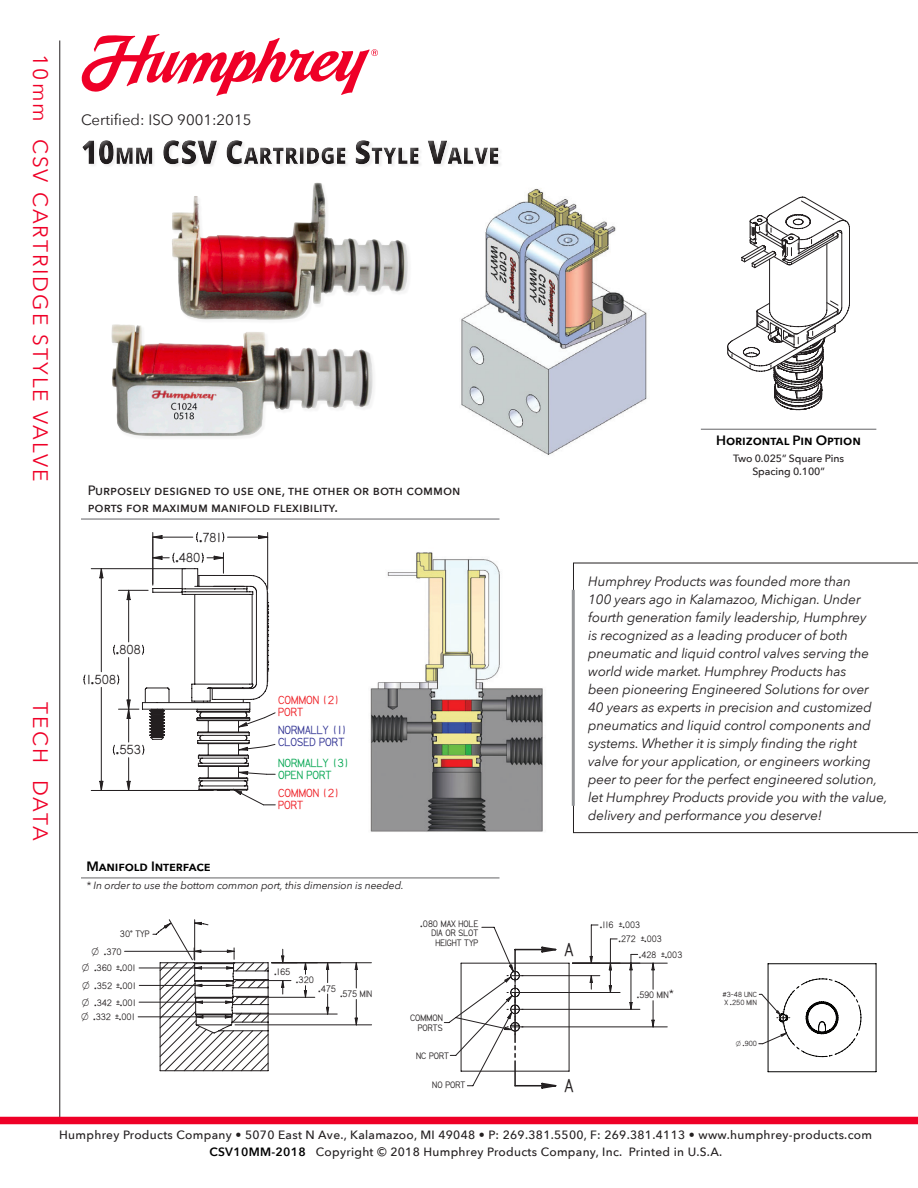
<style>
.page{position:relative;width:918px;height:1188px;background:#fff}
.page>*{position:absolute;margin:0;border:0;box-sizing:border-box;transform-origin:0 0}
.t1{font:21px "Avenir Next";letter-spacing:.1em;color:#ef0027}
.t2{font:700 21px "Humphrey";color:#231f20}
.t3{font:15px "Avenir Next";color:#231f20}
.t4{font:700 14.7px/20.7px "Humphrey";color:#231f20}
.t5{font:italic 13.5px/18px "Avenir Next";letter-spacing:-.01em;color:#231f20}
.t6{font:500 13.5px/16.5px "Avenir Next";letter-spacing:.01em;color:#231f20}
.t7{font:600 13.5px "Avenir Next";letter-spacing:-.01em;color:#000}
.t8{font:700 13.2px/12.3px "Humphrey";color:#ee1d23}
.t9{font:700 13.2px/12.3px "Humphrey";color:#2e3092}
.t10{font:700 13.2px/12.3px "Humphrey";color:#00a54f}
.t11{font:500 12px "Avenir Next";letter-spacing:.025em;color:#231f20}
.t12{font:700 10.5px/9.8px "Humphrey";letter-spacing:-.005em;color:#231f20;text-align:right}
.t13{font:italic 10.5px "Avenir Next";letter-spacing:-.01em;color:#231f20}
.t14{font:500 10.5px "Avenir Next";letter-spacing:-.01em;color:#231f20}
.t15{font:700 10.5px "Humphrey";letter-spacing:-.005em;color:#231f20;scale:.96 1}
.t16{font:10.5px "Avenir Next";color:#231f20}
.t17{font:700 8.4px/8.4px "Humphrey";color:#231f20}
.s1{font-weight:600;color:#000}
</style>
<div class="page">
<hr style="left:59px;top:40px;width:1px;height:1080px;background:#231f20">
<div style="left:0;top:1117px;width:918px;height:7px;background:#ef0027"></div>
<svg style="left:82px;top:34px;width:296px;height:62px"></svg>
<div style="left:77px;top:136px;width:430px;height:38px;background:#231f20;opacity:.1"></div>
<div style="left:112px;top:183px;width:300px;height:257px;background:#231f20;opacity:.05"></div>
<img style="left:171px;top:183px;width:158px;height:137px">
<img style="left:461px;top:188px;width:186px;height:267px">
<svg style="left:727px;top:197px;width:123px;height:213px"></svg>
<hr style="left:701px;top:429px;width:175px;height:1px;background:#636366">
<svg style="left:573px;top:563px;width:345px;height:270px"></svg>
<hr style="left:572px;top:590px;width:3px;height:216px;background:#939598">
<img style="left:370px;top:552px;width:173px;height:280px">
<hr style="left:267px;top:533px;width:1px;height:56px;background:#231f20">
<svg style="left:152px;top:532px;width:116px;height:10px"></svg>
<hr style="left:153px;top:537px;width:40px;height:1px;background:#231f20">
<hr style="left:153px;top:539px;width:1px;height:45px;background:#231f20">
<svg style="left:83px;top:552px;width:193px;height:254px"></svg>
<hr style="left:81px;top:519px;width:419px;height:1px;background:#636366">
<hr style="left:125px;top:951px;width:109px;height:1px;background:#231f20">
<svg style="left:138px;top:919px;width:234px;height:152px"></svg>
<svg style="left:759px;top:963px;width:117px;height:109px"></svg>
<hr style="left:81px;top:878px;width:419px;height:1px;background:#636366">
<hr style="left:572px;top:963px;width:95px;height:1px;background:#231f20">
<hr style="left:518px;top:1027px;width:149px;height:1px;background:#231f20">
<svg style="left:444px;top:925px;width:211px;height:164px"></svg>
<p class="t1" style="left:58px;top:54px;width:429px;rotate:90deg">10mm CSV CARTRIDGE STYLE VALVE</p>
<p class="t1" style="left:58px;top:702px;width:140px;rotate:90deg">TECH DATA</p>
<p class="t3" style="left:81px;top:107px;width:172px">Certified: ISO 9001:2015</p>
<p class="t6" style="left:88px;top:482px;width:374px">Purposely designed to use one, the other or both common ports for maximum manifold flexibility.</p>
<p class="t4" style="left:116px;top:639px;width:26px">.808</p>
<p class="t4" style="left:87px;top:669px;width:31px">1.508</p>
<p class="t4" style="left:116px;top:739px;width:27px">.553</p>
<p class="t4" style="left:176px;top:526px;width:47px;text-indent:24px">.781 .480</p>
<p class="t8" style="left:278px;top:693px;width:61px">COMMON (2)<br>PORT</p>
<p class="t9" style="left:278px;top:723px;width:69px">NORMALLY (1)<br>CLOSED PORT</p>
<p class="t10" style="left:278px;top:756px;width:71px">NORMALLY (3)<br>OPEN PORT</p>
<p class="t8" style="left:278px;top:786px;width:61px">COMMON (2)<br>PORT</p>
<p class="t7" style="left:86px;top:854px;width:126px">Manifold Interface</p>
<p class="t13" style="left:86px;top:877px;width:319px">* In order to use the bottom common port, this dimension is needed.</p>
<p class="t12" style="left:120px;top:929px;width:31px">30° TYP</p>
<p class="t12" style="left:104px;top:946px;width:19px">.370</p>
<p class="t12" style="left:94px;top:963px;width:43px">.360 ±.001</p>
<p class="t12" style="left:95px;top:980px;width:43px">.352 ±.001</p>
<p class="t12" style="left:94px;top:997px;width:43px">.342 ±.001</p>
<p class="t12" style="left:275px;top:967px;width:17px">.165</p>
<p class="t12" style="left:296px;top:975px;width:19px">.320</p>
<p class="t12" style="left:319px;top:983px;width:19px">.475</p>
<p class="t12" style="left:340px;top:989px;width:33px">.575 MIN</p>
<p class="t12" style="left:421px;top:918px;width:59px">.080 MAX HOLE<br>DIA OR SLOT<br>HEIGHT TYP</p>
<p class="t12" style="left:94px;top:1012px;width:43px">.332 ±.001</p>
<p class="t12" style="left:410px;top:1013px;width:34px">COMMON<br>PORTS</p>
<p class="t12" style="left:416px;top:1050px;width:34px">NC PORT</p>
<p class="t12" style="left:432px;top:1080px;width:35px">NO PORT</p>
<p class="t7" style="left:716px;top:429px;width:146px">Horizontal Pin Option</p>
<p class="t14" style="left:733px;top:449px;width:112px">Two 0.025” Square Pins</p>
<p class="t14" style="left:752px;top:463px;width:74px">Spacing 0.100”</p>
<p class="t5" style="left:588px;top:572px;width:301px">Humphrey Products was founded more than<br>100 years ago in Kalamazoo, Michigan. Under fourth generation family leadership, Humphrey<br>is recognized as a leading producer of both pneumatic and liquid control valves serving the world wide market. Humphrey Products has<br>been pioneering Engineered Solutions for over 40 years as experts in precision and customized pneumatics and liquid control components and systems. Whether it is simply finding the right valve for your application, or engineers working peer to peer for the perfect engineered solution, let Humphrey Products provide you with the value, delivery and performance you deserve!</p>
<p class="t2" style="left:564px;top:938px;width:11px">A</p>
<p class="t12" style="left:619px;top:918px;width:45px;line-height:13.6px;text-align:left;text-indent:-19px">.116 ±.003<br>.272 ±.003</p>
<p class="t12" style="left:639px;top:949px;width:45px">.428 ±.003</p>
<p class="t15" style="left:637px;top:989px;width:34px">.590 MIN</p>
<p class="t16" style="left:669px;top:984px;width:6px">*</p>
<p class="t2" style="left:564px;top:1074px;width:11px">A</p>
<p class="t17" style="left:722px;top:990px;width:36px">#3-48 UNC<br>X .250 MIN</p>
<p class="t17" style="left:743px;top:1039px;width:16px">.900</p>
<p class="t11" style="left:59px;top:1125px;width:814px">Humphrey Products Company • 5070 East N Ave., Kalamazoo, MI 49048 • P: 269.381.5500, F: 269.381.4113 • www.humphrey-products.com</p>
<p class="t11" style="left:210px;top:1141px;width:514px"><span class="s1">CSV10MM-2018</span> Copyright © 2018 Humphrey Products Company, Inc. Printed in U.S.A.</p>
</div>
